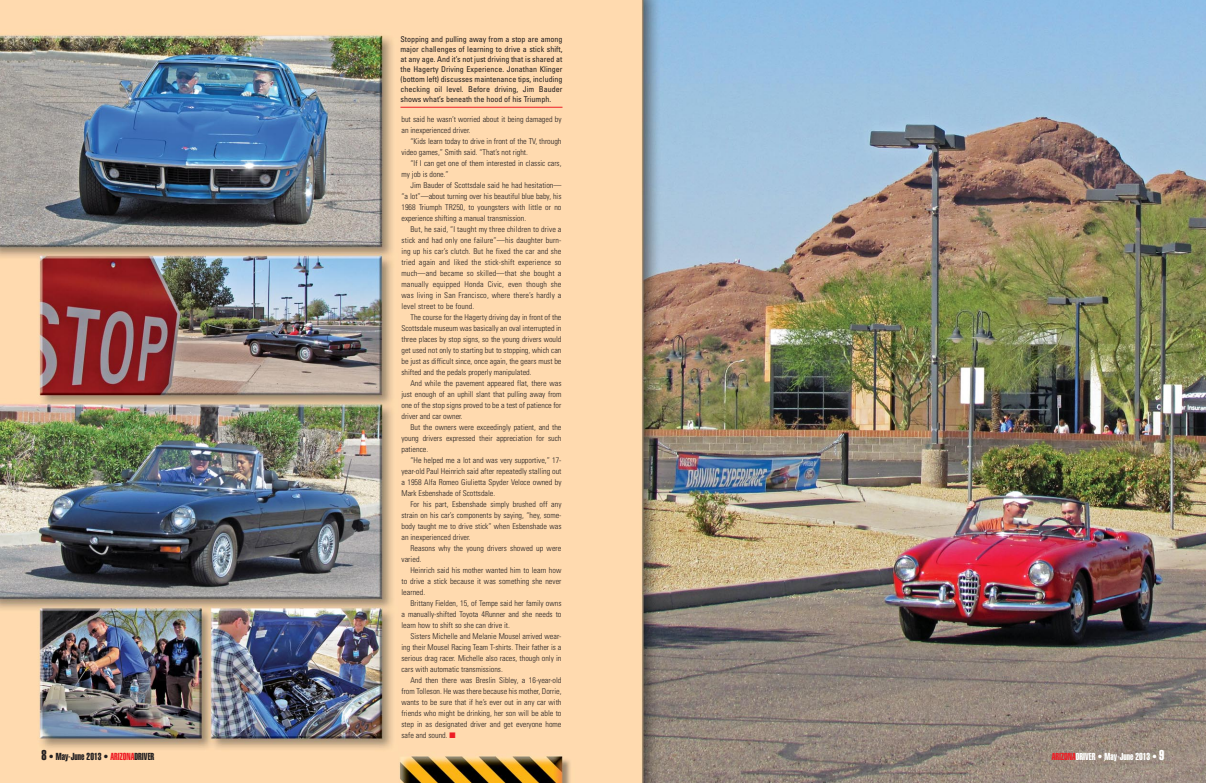
<style>
.page{position:relative;width:1206px;height:783px;background:#fff}
.page>*{position:absolute;margin:0;border:0;box-sizing:border-box;transform-origin:0 0}
.t1{font:10px "Helvetica Extra Compressed";color:#fff}
.t2{font:10px "Helvetica Extra Compressed";color:#231f20}
.t3{font:300 condensed 8px/11px "Univers";color:#231f20;text-align:justify}
.t4{font:condensed 8px/10px "Univers";color:#231f20;text-align:justify}
.s1{font-size:14px}
.s2{color:#ed1c24}
</style>
<div class="page">
<img style="left:603px;top:0;width:603px;height:783px">
<img style="left:0;top:0;width:603px;height:783px">
<hr style="left:400px;top:107px;width:162px;height:1px;background:#ed1c24">
<p class="t2" style="left:42px;top:753px;width:114px"><span class="s1">8</span> • May-June 2013 • <span class="s2">ARIZONA</span>DRIVER</p>
<p class="t4" style="left:400px;top:35px;width:164px">Stopping and pulling away from a stop are among major challenges of learning to drive a stick shift, at any age. And it’s not just driving that is shared at the Hagerty Driving Exper i ence. Jonathan Klinger (bottom left) discusses main tenance tips, including checking oil level. Before driving, Jim Bauder shows what’s beneath the hood of his Triumph.</p>
<p class="t3" style="left:401px;top:114px;width:162px">but said he wasn’t worried about it being damaged by an inexperienced driver.</p>
<p class="t3" style="left:401px;top:136px;width:161px;text-indent:9px">“Kids learn today to drive in front of the TV, through video games,” Smith said. “That’s not right.</p>
<p class="t3" style="left:401px;top:158px;width:161px;text-indent:9px">“If I can get one of them interested in classic cars, my job is done.”</p>
<p class="t3" style="left:401px;top:180px;width:162px;text-indent:9px">Jim Bauder of Scottsdale said he had hesitation— “a lot”—about turning over his beautiful blue baby, his 1968 Triumph TR250, to youngsters with little or no experience shifting a manual transmission.</p>
<p class="t3" style="left:401px;top:224px;width:161px;text-indent:9px">But, he said, “I taught my three children to drive a stick and had only one failure”—his daughter burn&shy;ing up his car’s clutch. But he fixed the car and she tried again and liked the stick-shift experience so much—and became so skilled—that she bought a manually equipped Honda Civic, even though she was living in San Francisco, where there’s hardly a level street to be found.</p>
<p class="t3" style="left:401px;top:312px;width:162px;text-indent:9px">The course for the Hagerty driving day in front of the Scottsdale museum was basically an oval interrupted in three places by stop signs, so the young drivers would get used not only to starting but to stopping, which can be just as difficult since, once again, the gears must be shifted and the pedals properly manipulated.</p>
<p class="t3" style="left:401px;top:378px;width:161px;text-indent:9px">And while the pavement appeared flat, there was just enough of an uphill slant that pulling away from one of the stop signs proved to be a test of patience for driver and car owner.</p>
<p class="t3" style="left:401px;top:422px;width:161px;text-indent:9px">But the owners were exceedingly patient, and the young drivers expressed their appreciation for such patience.</p>
<p class="t3" style="left:401px;top:455px;width:162px;text-indent:9px">“He helped me a lot and was very supportive,” 17- year-old Paul Heinrich said after repeatedly stalling out a 1958 Alfa Romeo Giulietta Spyder Veloce owned by Mark Esbenshade of Scottsdale.</p>
<p class="t3" style="left:401px;top:499px;width:162px;text-indent:9px">For his part, Esbenshade simply brushed off any strain on his car’s components by saying, “hey, some&shy;body taught me to drive stick” when Esbenshade was an inexperienced driver.</p>
<p class="t3" style="left:401px;top:543px;width:161px;text-indent:9px">Reasons why the young drivers showed up were varied.</p>
<p class="t3" style="left:401px;top:565px;width:161px;text-indent:9px">Heinrich said his mother wanted him to learn how to drive a stick because it was something she never learned.</p>
<p class="t3" style="left:401px;top:598px;width:162px;text-indent:9px">Brittany Fielden, 15, of Tempe said her family owns a manually-shifted Toyota 4Runner and she needs to learn how to shift so she can drive it.</p>
<p class="t3" style="left:401px;top:631px;width:162px;text-indent:9px">Sisters Michelle and Melanie Mousel arrived wear&shy;ing their Mousel Racing Team T-shirts. Their father is a serious drag racer. Michelle also races, though only in cars with automatic transmissions.</p>
<p class="t3" style="left:401px;top:675px;width:162px;text-indent:9px">And then there was Breslin Sibley, a 16-year-old from Tolleson. He was there because his mother, Dorrie, wants to be sure that if he’s ever out in any car with friends who might be drinking, her son will be able to step in as designated driver and get everyone home safe and sound. <span class="s2">■</span></p>
<p class="t1" style="left:1052px;top:753px;width:114px"><span class="s2">ARIZONA</span>DRIVER • May-June 2013 • <span class="s1">9</span></p>
</div>
